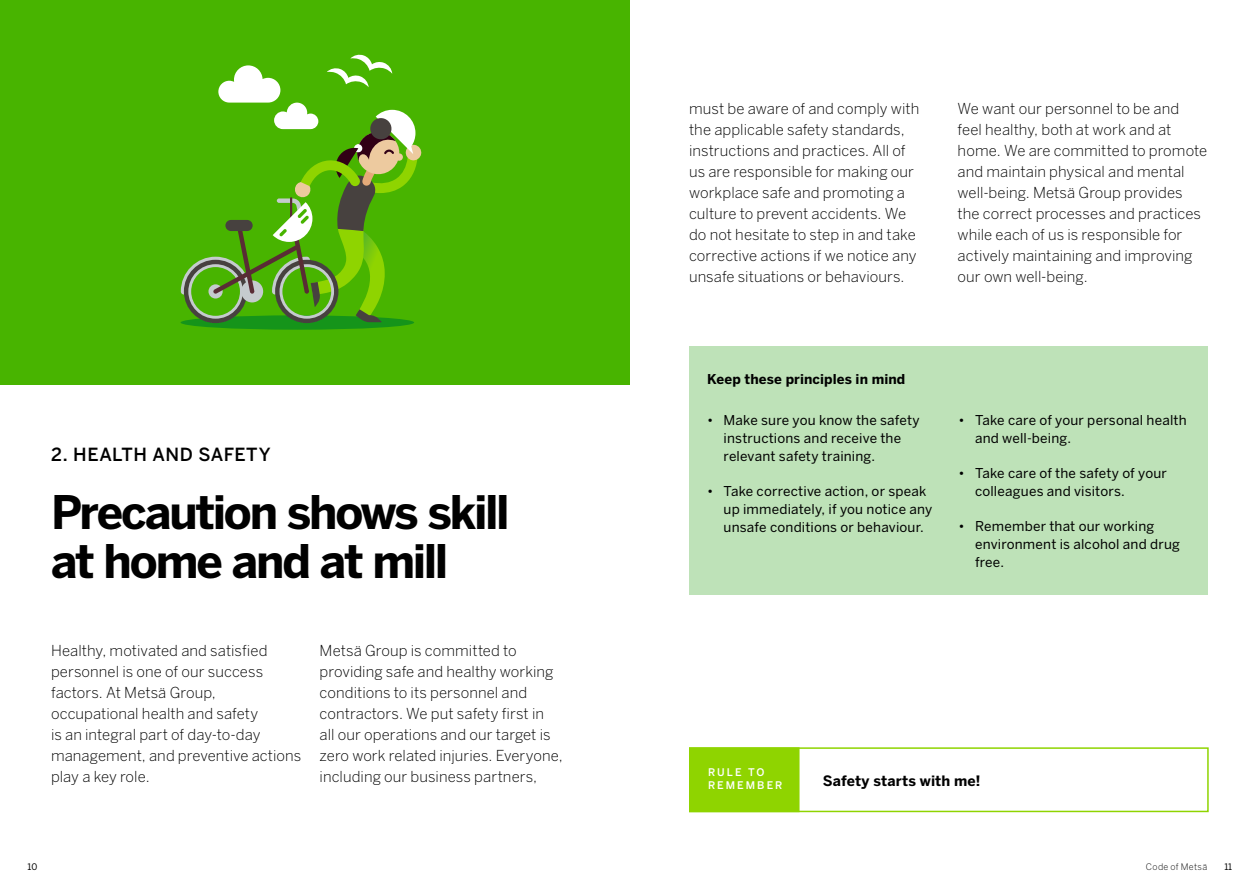
<style>
.page{position:relative;width:1259px;height:893px;background:#fff}
.page>*{position:absolute;margin:0;border:0;box-sizing:border-box;transform-origin:0 0}
.HL_illustration{font:700 45.9px/48.6px "Benton Sans";letter-spacing:-.05em;color:#000}
.Index_HL{font:500 18px "Benton Sans";letter-spacing:.025em;color:#000}
.Body_-_Illustration{font:300 15px/21px "Benton Sans";letter-spacing:.005em;color:#000}
.Rule_text{font:700 14.25px "Benton Sans";letter-spacing:.01em;color:#000}
.t1{font:13.5px/18px "Benton Sans";letter-spacing:.015em;color:#000}
.Sub_HL_illustration{font:700 13.5px "Benton Sans";letter-spacing:.01em;color:#000}
.Intro_box{font:500 10.5px "Benton Sans";letter-spacing:.19em;color:#fff}
.t2{font:300 9px "Benton Sans";letter-spacing:.035em;color:#000}
.t3{font:9px "Benton Sans";color:#000}
</style>
<div class="page">
<div style="left:689px;top:347px;width:519px;height:248px;background:#bee2b8"></div>
<div style="left:0;top:0;width:629px;height:385px;background:#48b400"></div>
<div style="left:181px;top:315px;width:233px;height:15px;background:#15941a;border-radius:50%"></div>
<svg style="left:181px;top:54px;width:241px;height:269px"></svg>
<div style="left:689px;top:747px;width:519px;height:65px;background:#fff;border:2px solid #8fd400"></div>
<div style="left:689px;top:747px;width:110px;height:65px;background:#8fd400;border:2px solid #8fd400"></div>
<p class="Body_-_Illustration" style="left:689px;top:98px;width:232px">must be aware of and comply with the applicable safety standards, instructions and practices. All of us are responsible for making our workplace safe and promoting a culture to prevent accidents. We do not hesitate to step in and take corrective actions if we notice any unsafe situations or behaviours.</p>
<p class="Body_-_Illustration" style="left:957px;top:98px;width:251px">We want our personnel to be and feel healthy, both at work and at home. We are committed to promote and maintain physical and mental well-being. Metsä Group provides the correct processes and practices while each of us is responsible for actively maintaining and improving our own well-being.</p>
<p class="Index_HL" style="left:51px;top:443px;width:221px">2. HEALTH AND SAFETY</p>
<p class="HL_illustration" style="left:51px;top:488px;width:460px">Precaution shows skill at home and at mill</p>
<p class="Body_-_Illustration" style="left:51px;top:640px;width:252px">Healthy, motivated and satisfied personnel is one of our success factors. At Metsä Group, occupational health and safety<br>is an integral part of day-to-day management, and preventive actions play a key role.</p>
<p class="Body_-_Illustration" style="left:320px;top:640px;width:245px">Metsä Group is committed to providing safe and healthy working conditions to its personnel and contractors. We put safety first in<br>all our operations and our target is zero work related injuries. Everyone, including our business partners,</p>
<p class="Sub_HL_illustration" style="left:707px;top:371px;width:200px">Keep these principles in mind</p>
<p class="t1" style="left:723px;top:411px;width:198px;text-indent:-16px">• Make sure you know the safety instructions and receive the relevant safety training.</p>
<p class="t1" style="left:723px;top:482px;width:210px;text-indent:-16px">• Take corrective action, or speak up immediately, if you notice any unsafe conditions or behaviour.</p>
<p class="t1" style="left:975px;top:411px;width:213px;text-indent:-16px">• Take care of your personal health and well-being.</p>
<p class="t1" style="left:975px;top:464px;width:193px;text-indent:-16px">• Take care of the safety of your colleagues and visitors.</p>
<p class="t1" style="left:975px;top:517px;width:206px;text-indent:-16px">• Remember that our working environment is alcohol and drug free.</p>
<p class="Intro_box" style="left:708px;top:766px;width:58px">RULE TO</p>
<p class="Intro_box" style="left:708px;top:779px;width:76px">REMEMBER</p>
<p class="Rule_text" style="left:823px;top:772px;width:159px">Safety starts with me!</p>
<p class="t3" style="left:28px;top:861px;width:11px">10</p>
<p class="t2" style="left:1146px;top:861px;width:63px">Code of Metsä</p>
<p class="t3" style="left:1224px;top:861px;width:9px">11</p>
</div>
